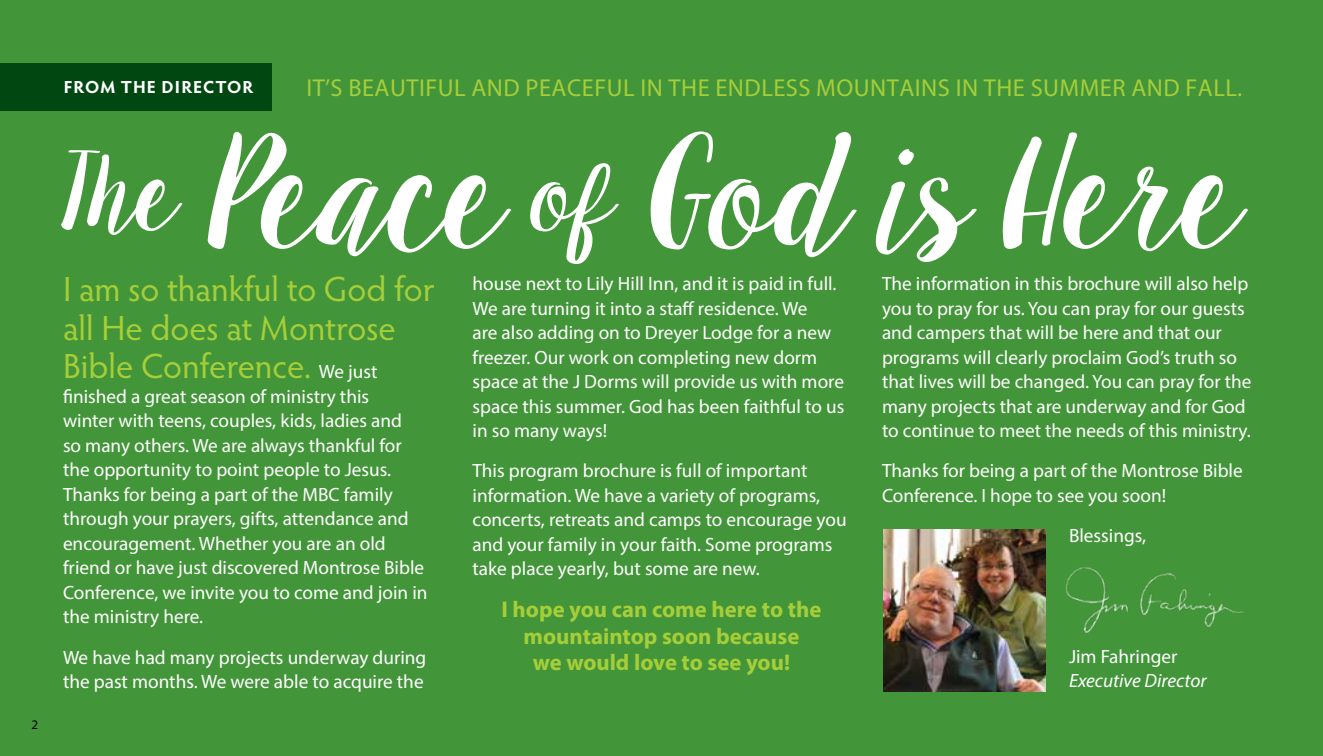
<style>
.page{position:relative;width:1323px;height:756px;background:#439539}
.page>*{position:absolute;margin:0;border:0;box-sizing:border-box;transform-origin:0 0}
.t1{font:150.5px "Sugar Plums Italic";letter-spacing:-.06em;color:#fff}
.t2{font:35px/38.5px "Hypatia Sans Pro";letter-spacing:-.005em;color:#a6ce39}
.t3{font:24.5px "Myriad Pro";letter-spacing:.02em;color:#a6ce39}
.t4{font:700 22.75px/26.2px "Myriad Pro";color:#a6ce39;text-align:center}
.t5{font:19.25px/24.5px "Myriad Pro";color:#fff}
.t6{font:italic 19.25px "Myriad Pro";color:#fff}
.t7{font:700 17.5px "Hypatia Sans Pro";letter-spacing:.06em;color:#fff}
.t8{font:13.12px "Myriad Pro";color:#000}
.s1{font-size:105.35px}
.s2{font-family:"Myriad Pro";font-size:19.25px;color:#fff}
</style>
<div class="page">
<div style="left:0;top:63px;width:271px;height:47px;background:#004712"></div>
<img style="left:884px;top:530px;width:161px;height:162px">
<img style="left:1065px;top:567px;width:179px;height:66px">
<p class="t8" style="left:32px;top:717px;width:8px">2</p>
<p class="t7" style="left:64px;top:75px;width:191px">FROM THE DIRECTOR</p>
<p class="t3" style="left:306px;top:72px;width:937px">IT’S BEAUTIFUL AND PEACEFUL IN THE ENDLESS MOUNTAINS IN THE SUMMER AND FALL.</p>
<h1 class="t1" style="left:50px;top:107px;width:1192px"><span class="s1">The</span> Peace <span class="s1">of</span> God is Here</h1>
<h2 class="t2" style="left:63px;top:269px;width:373px">I am so thankful to God for all He does at Montrose<br>Bible Conference. <span class="s2">We just</span></h2>
<p class="t5" style="left:63px;top:384px;width:366px">finished a great season of ministry this<br>winter with teens, couples, kids, ladies and<br>so many others. We are always thankful for the opportunity to point people to Jesus.<br>Thanks for being a part of the MBC family through your prayers, gifts, attendance and encouragement. Whether you are an old friend or have just discovered Montrose Bible Conference, we invite you to come and join in the ministry here.</p>
<p class="t5" style="left:63px;top:645px;width:365px">We have had many projects underway during the past months. We were able to acquire the</p>
<p class="t5" style="left:473px;top:271px;width:373px">house next to Lily Hill Inn, and it is paid in full.<br>We are turning it into a staff residence. We<br>are also adding on to Dreyer Lodge for a new freezer. Our work on completing new dorm space at the J Dorms will provide us with more space this summer. God has been faithful to us in so many ways!</p>
<p class="t5" style="left:473px;top:458px;width:376px">This program brochure is full of important information. We have a variety of programs, concerts, retreats and camps to encourage you and your family in your faith. Some programs take place yearly, but some are new.</p>
<p class="t4" style="left:501px;top:596px;width:322px">I hope you can come here to the mountaintop soon because<br>we would love to see you!</p>
<p class="t5" style="left:882px;top:271px;width:371px">The information in this brochure will also help you to pray for us. You can pray for our guests and campers that will be here and that our programs will clearly proclaim God’s truth so that lives will be changed. You can pray for the many projects that are underway and for God to continue to meet the needs of this ministry.</p>
<p class="t5" style="left:882px;top:458px;width:362px">Thanks for being a part of the Montrose Bible<br>Conference. I hope to see you soon!</p>
<p class="t5" style="left:1069px;top:523px;width:79px">Blessings,</p>
<p class="t5" style="left:1069px;top:644px;width:110px">Jim Fahringer</p>
<p class="t6" style="left:1069px;top:669px;width:139px">Executive Director</p>
</div>
